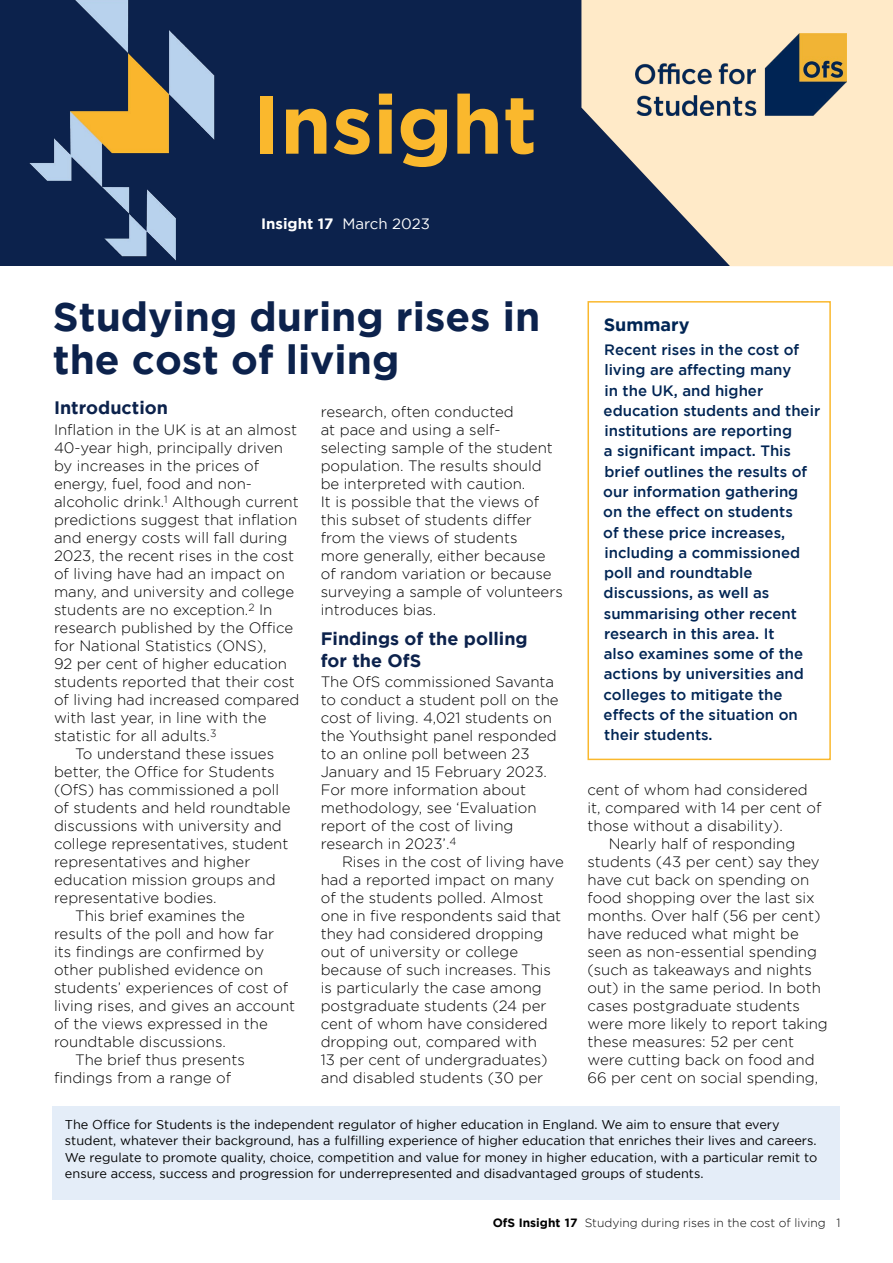
<style>
.page{position:relative;width:893px;height:1263px;background:#fff}
.page>*{position:absolute;margin:0;border:0;box-sizing:border-box;transform-origin:0 0}
.t1{font:700 82.35px "Gotham";color:#fab82d}
.New_Style_Main_Head{font:700 40.5px/43.5px "Gotham";color:#0c224c}
.New_Style_Sub_head_1{font:700 18px/21.6px "Gotham";color:#0c224c}
.New_Style_Box_front{font:700 18px "Gotham";color:#002554}
.New_style_TEXT{font:300 15px/18px "Gotham";color:#000}
.New_Style_Box_front-2{font:500 15px/20.2px "Gotham";color:#002554}
.t2{font:700 15px "Gotham";color:#fff}
.t3{font:12.75px/16.5px "Gotham";color:#000}
.t4{font:300 12px "Gotham";color:#000}
.s1{font-weight:400}
.s2{font-weight:700}
</style>
<div class="page">
<div style="left:0;top:0;width:893px;height:266px;background:#0c224c"></div>
<svg style="left:581px;top:0;width:312px;height:266px;fill:#ffeac8"></svg>
<img style="left:635px;top:34px;width:211px;height:81px">
<img style="left:29px;top:0;width:186px;height:261px">
<div style="left:52px;top:1106px;width:788px;height:94px;background:#e4edf8"></div>
<div style="left:587px;top:301px;width:244px;height:459px;border:2px solid #fab82d"></div>
<h1 class="t1" style="left:253px;top:77px;width:286px">Insight</h1>
<p class="t2" style="left:261px;top:215px;width:170px">Insight 17 <span class="s1">March 2023</span></p>
<h1 class="New_Style_Main_Head" style="left:53px;top:294px;width:489px">Studying during rises in the cost of living</h1>
<h2 class="New_Style_Sub_head_1" style="left:54px;top:396px;width:115px">Introduction</h2>
<p class="New_style_TEXT" style="left:54px;top:421px;width:247px">Inflation in the UK is at an almost<br>40-year high, principally driven by increases in the prices of energy, fuel, food and non&shy;alcoholic drink.<sup>1</sup> Although current predictions suggest that inflation and energy costs will fall during<br>2023, the recent rises in the cost of living have had an impact on many, and university and college students are no exception.<sup>2</sup> In research published by the Office for National Statistics (ONS),<br>92 per cent of higher education students reported that their cost of living had increased compared with last year, in line with the statistic for all adults.<sup>3</sup></p>
<p class="New_style_TEXT" style="left:54px;top:745px;width:238px;text-indent:21px">To understand these issues better, the Office for Students (OfS) has commissioned a poll of students and held roundtable discussions with university and college representatives, student representatives and higher education mission groups and representative bodies.</p>
<p class="New_style_TEXT" style="left:54px;top:907px;width:243px;text-indent:21px">This brief examines the results of the poll and how far<br>its findings are confirmed by other published evidence on students’ experiences of cost of living rises, and gives an account of the views expressed in the roundtable discussions.</p>
<p class="New_style_TEXT" style="left:54px;top:1051px;width:192px;text-indent:21px">The brief thus presents findings from a range of</p>
<p class="New_style_TEXT" style="left:321px;top:403px;width:244px">research, often conducted<br>at pace and using a self&shy;selecting sample of the student population. The results should be interpreted with caution.<br>It is possible that the views of this subset of students differ from the views of students<br>more generally, either because of random variation or because surveying a sample of volunteers introduces bias.</p>
<h2 class="New_Style_Sub_head_1" style="left:321px;top:627px;width:208px">Findings of the polling for the OfS</h2>
<p class="New_style_TEXT" style="left:321px;top:673px;width:239px">The OfS commissioned Savanta to conduct a student poll on the cost of living. 4,021 students on the Youthsight panel responded to an online poll between 23<br>January and 15 February 2023.<br>For more information about methodology, see ‘Evaluation report of the cost of living research in 2023’.<sup>4</sup></p>
<p class="New_style_TEXT" style="left:321px;top:853px;width:245px;text-indent:21px">Rises in the cost of living have had a reported impact on many of the students polled. Almost one in five respondents said that they had considered dropping out of university or college because of such increases. This is particularly the case among postgraduate students (24 per cent of whom have considered dropping out, compared with<br>13 per cent of undergraduates) and disabled students (30 per</p>
<p class="New_Style_Box_front" style="left:604px;top:314px;width:87px">Summary</p>
<p class="New_Style_Box_front-2" style="left:603px;top:339px;width:219px">Recent rises in the cost of living are affecting many<br>in the UK, and higher education students and their institutions are reporting<br>a significant impact. This brief outlines the results of our information gathering on the effect on students<br>of these price increases, including a commissioned poll and roundtable discussions, as well as summarising other recent research in this area. It<br>also examines some of the actions by universities and colleges to mitigate the effects of the situation on their students.</p>
<p class="New_style_TEXT" style="left:587px;top:781px;width:235px">cent of whom had considered it, compared with 14 per cent of those without a disability).</p>
<p class="New_style_TEXT" style="left:587px;top:835px;width:242px;text-indent:21px">Nearly half of responding students (43 per cent) say they have cut back on spending on food shopping over the last six months. Over half (56 per cent) have reduced what might be seen as non-essential spending (such as takeaways and nights out) in the same period. In both cases postgraduate students were more likely to report taking these measures: 52 per cent were cutting back on food and<br>66 per cent on social spending,</p>
<p class="t3" style="left:65px;top:1115px;width:754px">The Office for Students is the independent regulator of higher education in England. We aim to ensure that every student, whatever their background, has a fulfilling experience of higher education that enriches their lives and careers.<br>We regulate to promote quality, choice, competition and value for money in higher education, with a particular remit to ensure access, success and progression for underrepresented and disadvantaged groups of students.</p>
<p class="t4" style="left:493px;top:1216px;width:349px"><span class="s2">OfS Insight 17</span> Studying during rises in the cost of living 1</p>
</div>
